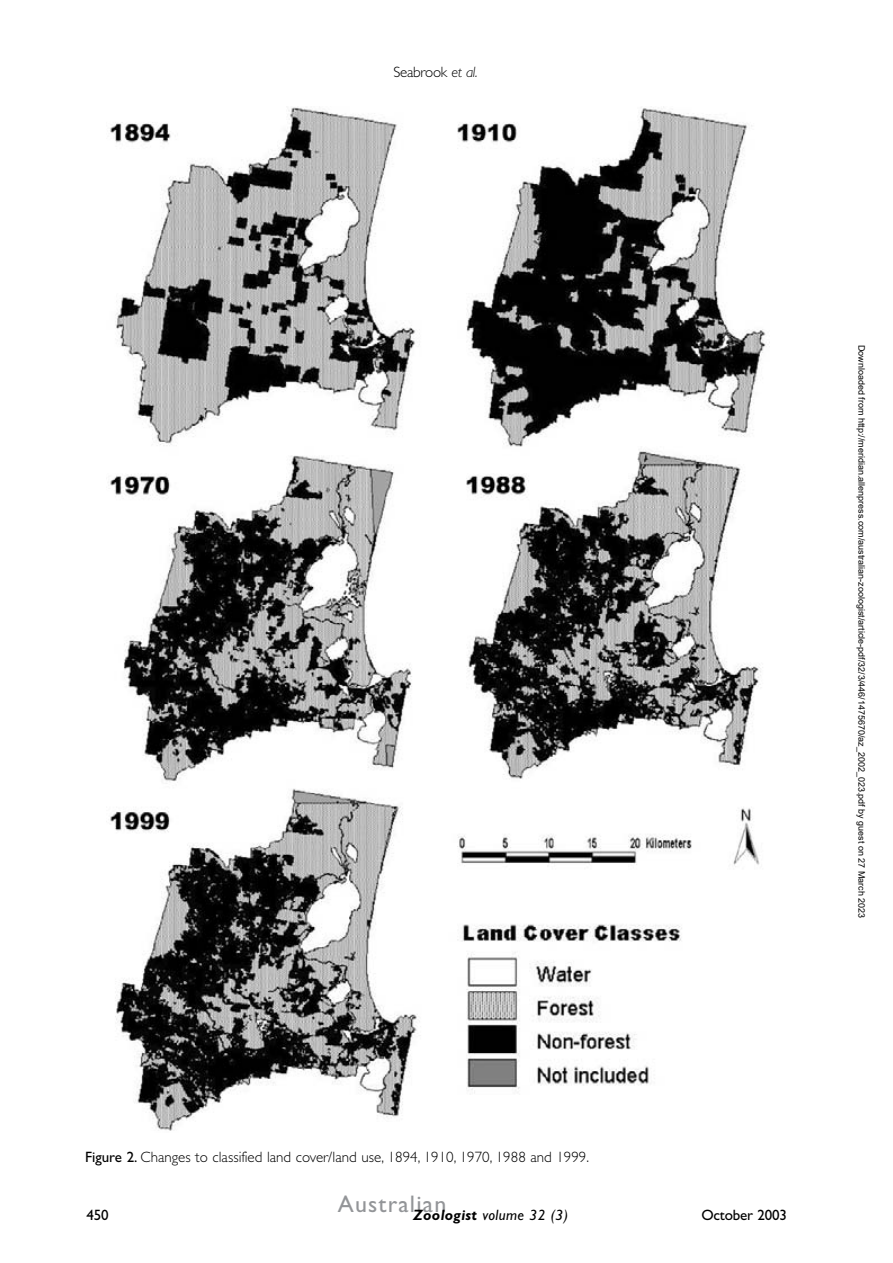
<style>
.page{position:relative;width:893px;height:1263px;background:#fff}
.page>*{position:absolute;margin:0;border:0;box-sizing:border-box;transform-origin:0 0}
.t1{font:24px "Gill Sans";letter-spacing:.05em;color:#939598}
.t2{font:300 15px "Gill Sans";color:#000}
.t3{font:italic 15px "Gill Sans";letter-spacing:.025em;color:#000}
.t4{font:15px "Gill Sans";letter-spacing:-.01em;color:#000}
.t5{font:300 15px "Gill Sans";letter-spacing:-.02em;color:#000}
.t6{font:9px "Arial";color:#000}
.s1{font-style:italic}
.s2{font-weight:400}
.s3{font-weight:700}
</style>
<div class="page">
<img style="left:110px;top:106px;width:656px;height:1025px">
<h2 class="t5" style="left:394px;top:63px;width:86px">Seabrook <span class="s1">et al.</span></h2>
<p class="t6" style="left:865px;top:345px;width:575px;rotate:90deg">Downloaded from http://meridian.allenpress.com/australian-zoologist/article-pdf/32/3/446/1475670/az_2002_023.pdf by guest on 27 March 2023</p>
<h2 class="t2" style="left:85px;top:1149px;width:505px"><span class="s2">Figure 2.</span> Changes to classified land cover/land use, 1894, 1910, 1970, 1988 and 1999.</h2>
<h1 class="t1" style="left:338px;top:1190px;width:110px">Australian</h1>
<h2 class="t3" style="left:413px;top:1206px;width:157px"><span class="s3">Zoologist</span> volume 32 (3)</h2>
<h2 class="t4" style="left:87px;top:1206px;width:24px">450</h2>
<h2 class="t4" style="left:701px;top:1207px;width:87px">October 2003</h2>
</div>
